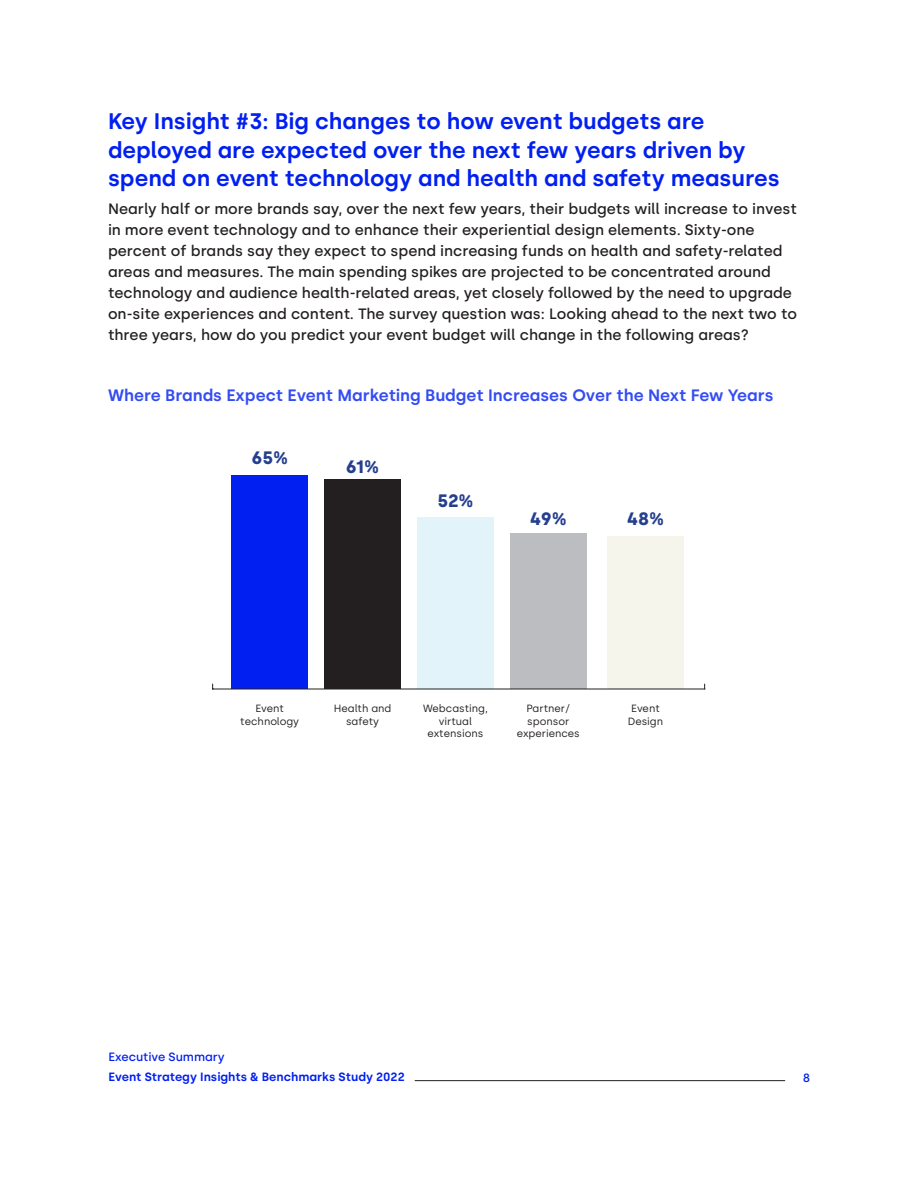
<style>
.page{position:relative;width:918px;height:1188px;background:#fff}
.page>*{position:absolute;margin:0;border:0;box-sizing:border-box;transform-origin:0 0}
.t1{font:600 22.5px/28.5px "Silka";color:#001ff0}
.t2{font:700 18px "Silka";color:#253f8e}
.t3{font:600 16.5px "Silka";color:#334cf3}
.t4{font:500 15px/21px "Silka";color:#231f20}
.t5{font:600 12px "Silka";color:#001ff0}
.t6{font:500 12px "Silka";color:#001ff0}
.t7{font:10.5px/12.6px "Silka";color:#231f20;text-align:center}
</style>
<div class="page">
<div style="left:510px;top:533px;width:77px;height:156px;background:#bcbdc0"></div>
<div style="left:417px;top:517px;width:77px;height:172px;background:#e2f4fa"></div>
<div style="left:324px;top:480px;width:77px;height:209px;background:#231f20"></div>
<div style="left:231px;top:476px;width:77px;height:213px;background:#001ff0"></div>
<div style="left:607px;top:537px;width:77px;height:152px;background:#f5f5eb"></div>
<hr style="left:213px;top:689px;width:492px;height:1px;background:#231f20">
<svg style="left:212px;top:684px;width:2px;height:6px"></svg>
<hr style="left:415px;top:1080px;width:370px;height:1px;background:#231f20">
<h1 class="t1" style="left:108px;top:107px;width:673px">Key Insight #3: Big changes to how event budgets are deployed are expected over the next few years driven by spend on event technology and health and safety measures</h1>
<p class="t4" style="left:108px;top:198px;width:691px">Nearly half or more brands say, over the next few years, their budgets will increase to invest in more event technology and to enhance their experiential design elements. Sixty-one percent of brands say they expect to spend increasing funds on health and safety-related areas and measures. The main spending spikes are projected to be concentrated around technology and audience health-related areas, yet closely followed by the need to upgrade on-site experiences and content. The survey question was: Looking ahead to the next two to three years, how do you predict your event budget will change in the following areas?</p>
<p class="t3" style="left:108px;top:386px;width:667px">Where Brands Expect Event Marketing Budget Increases Over the Next Few Years</p>
<p class="t2" style="left:251px;top:447px;width:38px">65%</p>
<p class="t2" style="left:346px;top:456px;width:35px">61%</p>
<p class="t2" style="left:437px;top:490px;width:38px">52%</p>
<p class="t2" style="left:530px;top:508px;width:39px">49%</p>
<p class="t2" style="left:627px;top:508px;width:39px">48%</p>
<p class="t7" style="left:240px;top:702px;width:60px">Event technology</p>
<p class="t7" style="left:334px;top:702px;width:59px">Health and safety</p>
<p class="t7" style="left:423px;top:702px;width:66px">Webcasting, virtual extensions</p>
<p class="t7" style="left:517px;top:702px;width:64px">Partner/ sponsor experiences</p>
<p class="t7" style="left:628px;top:702px;width:37px">Event<br>Design</p>
<p class="t6" style="left:108px;top:1050px;width:118px">Executive Summary</p>
<p class="t5" style="left:108px;top:1070px;width:298px">Event Strategy Insights &amp; Benchmarks Study 2022</p>
<p class="t6" style="left:803px;top:1070px;width:9px">8</p>
</div>
